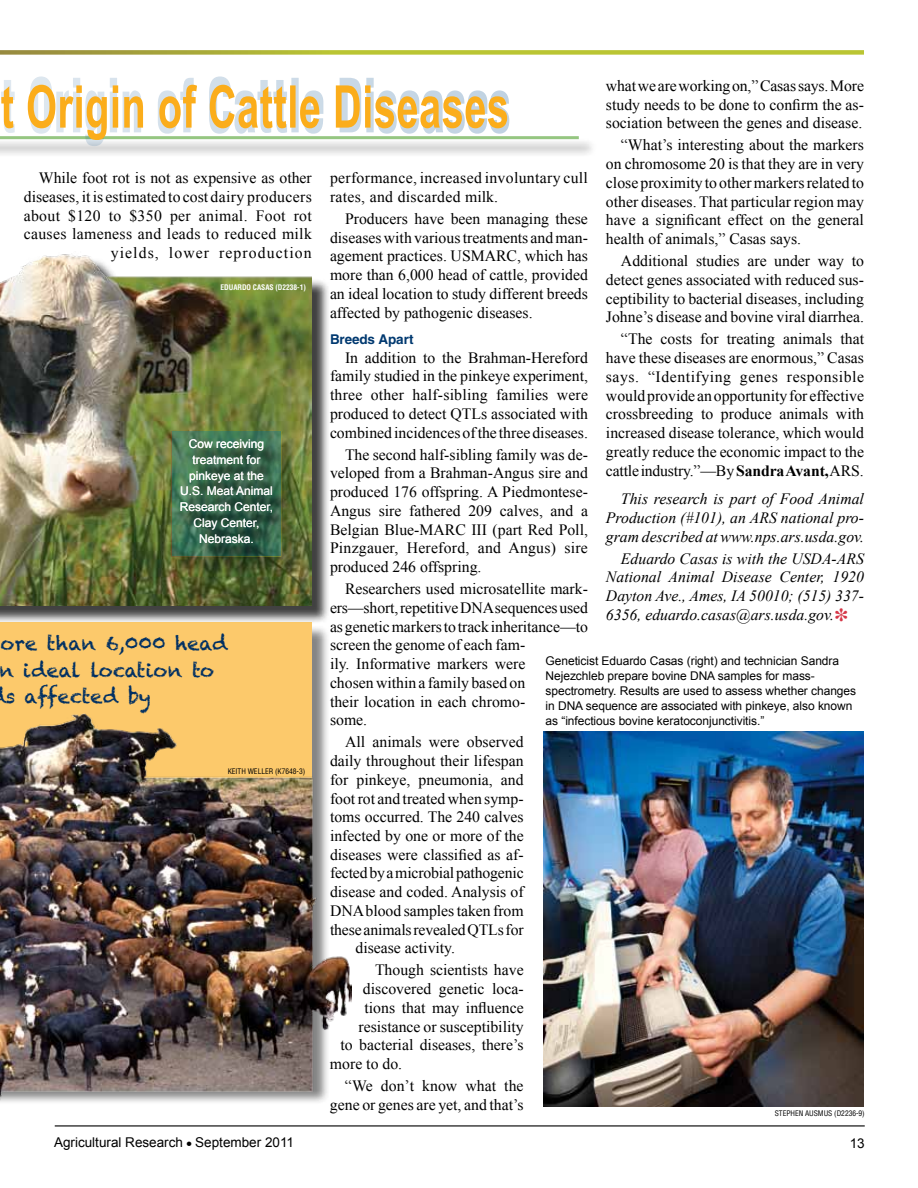
<style>
.page{position:relative;width:918px;height:1188px;background:#fff}
.page>*{position:absolute;margin:0;border:0;box-sizing:border-box;transform-origin:0 0}
.t1{font:19.5px "Chalkduster";color:#002f62}
.t2{font:19.5px "Chalkduster";letter-spacing:-.02em;color:#002f62}
.t3{font:15.75px/18.8px "Times New Roman";color:#000;text-align:justify}
.t4{font:15.75px/18.8px "Times New Roman";letter-spacing:.02em;color:#000}
.t5{font:italic 15.75px/18.8px "Times New Roman";color:#000;text-align:justify}
.t6{font:13.5px "Arial";color:#000}
.t7{font:700 13.5px "Helvetica";letter-spacing:-.01em;color:#003970}
.t8{font:12px/15px "Arial";letter-spacing:-.005em;color:#000}
.t9{font:12px/15.8px "Arial";color:#fff;text-align:center}
.t10{font:condensed 7.5px "Helvetica";letter-spacing:-.005em;color:#000}
.t11{font:700 condensed 7.5px "Helvetica";letter-spacing:-.005em;color:#fff}
.t12{font:6px "Monotype Sorts";color:#000}
.s1{font-weight:700}
.s2{font-family:"Times";font-weight:700;font-style:normal;font-size:30px;color:#d63647}
</style>
<div class="page">
<hr style="left:55px;top:1125px;width:810px;height:1px;background:#000">
<div style="left:0;top:256px;width:331px;height:368px;background:#000;opacity:.75"></div>
<img style="left:0;top:254px;width:312px;height:351px">
<div style="left:0;top:138px;width:597px;height:20px;background:#000;opacity:.75"></div>
<hr style="left:0;top:136px;width:579px;height:3px;background:#5ca83d">
<svg style="left:0;top:50px;width:864px;height:5px;background:#b9bf49"></svg>
<svg style="left:0;top:76px;width:509px;height:70px"></svg>
<div style="left:0;top:622px;width:312px;height:464px;background:#fcc96b"></div>
<div style="left:173px;top:433px;width:127px;height:143px;background:#000;opacity:.75"></div>
<svg style="left:171px;top:431px;width:110px;height:126px;background:#4a7b59"></svg>
<div style="left:183px;top:443px;width:108px;height:118px;background:#000;opacity:.75"></div>
<img style="left:0;top:714px;width:351px;height:413px">
<img style="left:544px;top:731px;width:320px;height:376px">
<p class="t4" style="left:24px;top:168px;width:290px;text-align:right">While foot rot is not as expensive as other diseases, it is estimated to cost dairy producers about $120 to $350 per animal. Foot rot causes lameness and leads to reduced milk yields, lower reproduction</p>
<p class="t11" style="left:221px;top:283px;width:87px">EDUARDO CASAS (D2238-1)</p>
<p class="t9" style="left:180px;top:436px;width:95px">Cow receiving treatment for pinkeye at the<br>U.S. Meat Animal<br>Research Center,<br>Clay Center,<br>Nebraska.</p>
<p class="t1" style="left:1px;top:632px;width:229px">ore than 6,000 head</p>
<p class="t1" style="left:-1px;top:658px;width:216px">n ideal location to</p>
<p class="t2" style="left:6px;top:685px;width:147px">s affected by</p>
<p class="t10" style="left:228px;top:766px;width:79px">KEITH WELLER (K7648-3)</p>
<p class="t3" style="left:606px;top:76px;width:260px">what we are working on,” Casas says. More study needs to be done to confirm the as&shy;sociation between the genes and disease.</p>
<p class="t3" style="left:606px;top:136px;width:260px;text-indent:15px">“What’s interesting about the markers on chromosome 20 is that they are in very close proximity to other markers related to other diseases. That particular region may have a significant effect on the general health of animals,” Casas says.</p>
<p class="t3" style="left:606px;top:251px;width:260px;text-indent:15px">Additional studies are under way to detect genes associated with reduced sus&shy;ceptibility to bacterial diseases, including Johne’s disease and bovine viral diarrhea.</p>
<p class="t3" style="left:606px;top:329px;width:260px;text-indent:15px">“The costs for treating animals that have these diseases are enormous,” Casas says. “Identifying genes responsible would provide an opportunity for effective crossbreeding to produce animals with increased disease tolerance, which would greatly reduce the economic impact to the cattle industry.”—By <span class="s1">Sandra Avant,</span> ARS.</p>
<p class="t5" style="left:606px;top:489px;width:260px;text-indent:15px">This research is part of Food Animal Production (#101), an ARS national pro&shy;gram described at www.nps.ars.usda.gov.</p>
<p class="t5" style="left:606px;top:549px;width:260px;text-indent:15px">Eduardo Casas is with the USDA-ARS National Animal Disease Center, 1920<br>Dayton Ave., Ames, IA 50010; (515) 337- 6356, eduardo.casas@ars.usda.gov.<span class="s2">*</span></p>
<p class="t4" style="left:330px;top:168px;width:260px">performance, increased involuntary cull rates, and discarded milk.</p>
<p class="t3" style="left:330px;top:209px;width:260px;text-indent:15px">Producers have been managing these diseases with various treatments and man&shy;agement practices. USMARC, which has more than 6,000 head of cattle, provided an ideal location to study different breeds affected by pathogenic diseases.</p>
<p class="t7" style="left:330px;top:331px;width:85px">Breeds Apart</p>
<p class="t3" style="left:330px;top:348px;width:260px;text-indent:15px">In addition to the Brahman-Hereford family studied in the pinkeye experiment, three other half-sibling families were produced to detect QTLs associated with combined incidences of the three diseases.</p>
<p class="t3" style="left:330px;top:445px;width:260px;text-indent:15px">The second half-sibling family was de&shy;veloped from a Brahman-Angus sire and produced 176 offspring. A Piedmontese-Angus sire fathered 209 calves, and a Belgian Blue-MARC III (part Red Poll, Pinzgauer, Hereford, and Angus) sire produced 246 offspring.</p>
<p class="t3" style="left:330px;top:579px;width:260px;text-align:left;text-indent:15px">Researchers used microsatellite mark&shy;ers—short, repetitive DNA sequences used as genetic markers to track inheritance—to screen the genome of each fam-<br>ily. Informative markers were<br>chosen within a family based on<br>their location in each chromo-<br>some.</p>
<p class="t3" style="left:345px;top:732px;width:180px">All animals were observed</p>
<p class="t3" style="left:330px;top:751px;width:195px">daily throughout their lifespan</p>
<p class="t3" style="left:330px;top:770px;width:195px">for pinkeye, pneumonia, and</p>
<p class="t3" style="left:330px;top:789px;width:195px">foot rot and treated when symp-</p>
<p class="t3" style="left:330px;top:807px;width:195px">toms occurred. The 240 calves</p>
<p class="t3" style="left:330px;top:826px;width:195px">infected by one or more of the</p>
<p class="t3" style="left:330px;top:845px;width:195px">diseases were classified as af-</p>
<p class="t3" style="left:330px;top:864px;width:195px">fected by a microbial pathogenic</p>
<p class="t3" style="left:330px;top:882px;width:195px">disease and coded. Analysis of</p>
<p class="t3" style="left:330px;top:901px;width:195px">DNA blood samples taken from</p>
<p class="t3" style="left:330px;top:920px;width:195px">these animals revealed QTLs for</p>
<p class="t3" style="left:356px;top:939px;width:101px">disease activity.</p>
<p class="t3" style="left:375px;top:961px;width:150px">Though scientists have</p>
<p class="t3" style="left:363px;top:979px;width:162px">discovered genetic loca-</p>
<p class="t3" style="left:364px;top:998px;width:161px">tions that may influence</p>
<p class="t3" style="left:358px;top:1017px;width:167px">resistance or susceptibility</p>
<p class="t3" style="left:340px;top:1036px;width:185px">to bacterial diseases, there’s</p>
<p class="t3" style="left:330px;top:1054px;width:74px">more to do.</p>
<p class="t3" style="left:330px;top:1076px;width:195px;text-align:right">“We don’t know what the gene or genes are yet, and that’s</p>
<p class="t8" style="left:546px;top:654px;width:312px">Geneticist Eduardo Casas (right) and technician Sandra Nejezchleb prepare bovine DNA samples for mass&shy;spectrometry. Results are used to assess whether changes in DNA sequence are associated with pinkeye, also known as “infectious bovine keratoconjunctivitis.”</p>
<p class="t10" style="left:775px;top:1109px;width:91px">STEPHEN AUSMUS (D2236-9)</p>
<p class="t6" style="left:54px;top:1133px;width:131px">Agricultural Research</p>
<p class="t12" style="left:187px;top:1141px;width:6px">l</p>
<p class="t6" style="left:195px;top:1133px;width:100px">September 2011</p>
<p class="t6" style="left:850px;top:1134px;width:17px">13</p>
</div>
